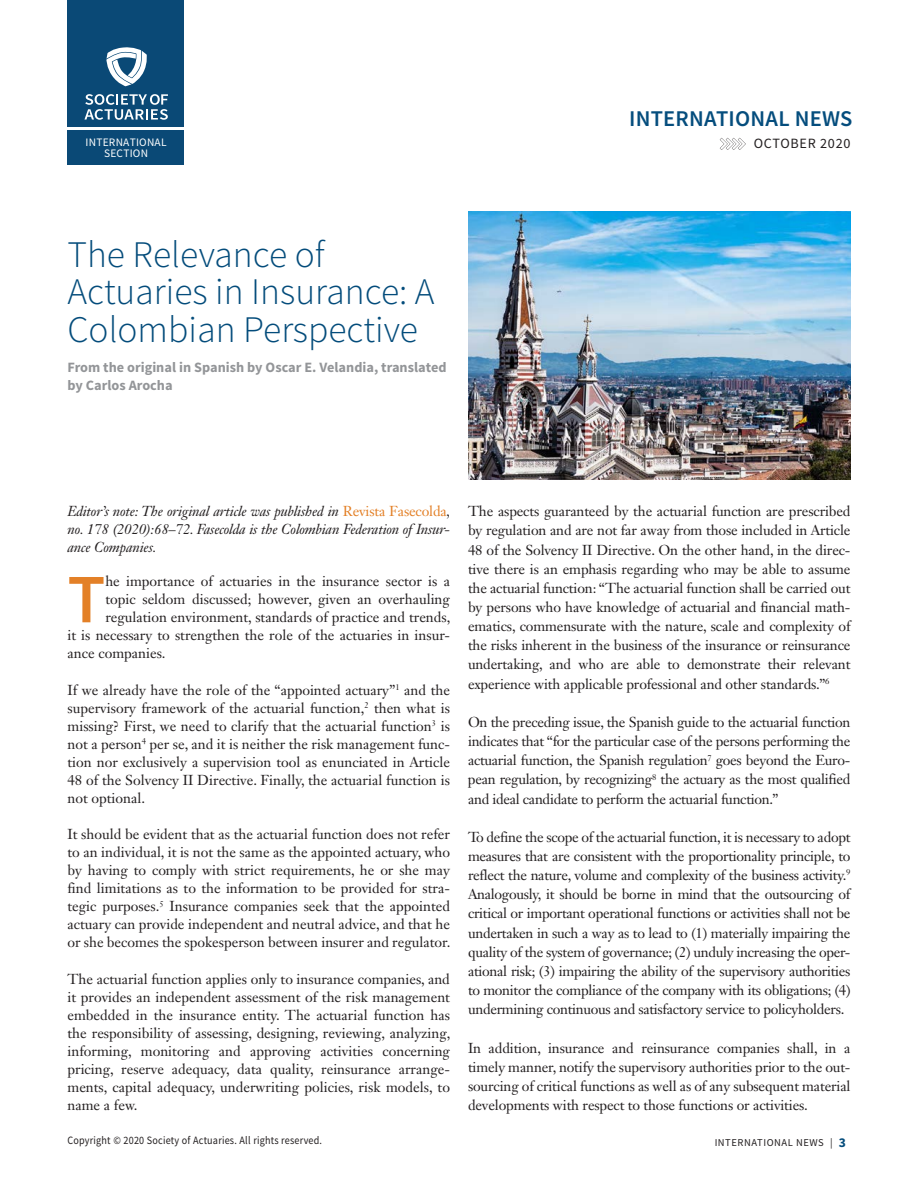
<style>
.page{position:relative;width:918px;height:1188px;background:#fff}
.page>*{position:absolute;margin:0;border:0;box-sizing:border-box;transform-origin:0 0}
.Article_Body___space{font:600 69.3px "Source Sans Pro";color:#e38027}
.Article_TItle{font:300 37.5px/37.5px "Source Sans Pro";color:#044c7b}
.t1{font:600 22.5px "Source Sans Pro";letter-spacing:.01em;color:#054d7d}
.Article_Body___space-2{font:14.25px/19.2px "Janson Text LT Std";color:#231f20;text-align:justify}
.t2{font:italic 14.25px/18px "Janson Text LT Std";letter-spacing:-.01em;color:#231f20;text-align:justify}
.Article_Author_Bylin{font:700 14.25px/18px "Source Sans Pro";color:#939598}
.Folio_Right{font:14.1px "Source Sans Pro";letter-spacing:.05em;color:#231f20}
.t3{font:11.4px/10.8px "Source Sans Pro";letter-spacing:.02em;color:#fff;text-align:center}
.t4{font:11.25px "Source Sans Pro";letter-spacing:.02em;color:#231f20;scale:.9 1}
.Folio_Right-2{font:10.5px "Source Sans Pro";letter-spacing:.05em;color:#231f20}
.s1{font-style:normal;color:#e38027}
.s2{font-weight:700;font-size:13.5px;color:#044c7b}
</style>
<div class="page">
<div style="left:68px;top:0;width:116px;height:165px;background:#0a4976"></div>
<svg style="left:106px;top:47px;width:41px;height:39px"></svg>
<svg style="left:84px;top:94px;width:84px;height:26px"></svg>
<hr style="left:68px;top:128px;width:117px;height:2px;background:#fff">
<svg style="left:720px;top:138px;width:26px;height:12px"></svg>
<img style="left:468px;top:212px;width:382px;height:268px">
<p class="t1" style="left:629px;top:104px;width:225px">INTERNATIONAL NEWS</p>
<p class="t3" style="left:86px;top:137px;width:82px">INTERNATIONAL<br>SECTION</p>
<p class="Folio_Right" style="left:754px;top:134px;width:98px">OCTOBER 2020</p>
<p class="Article_TItle" style="left:68px;top:236px;width:369px">The Relevance of<br>Actuaries in Insurance: A<br>Colombian Perspective</p>
<p class="Article_Author_Bylin" style="left:68px;top:359px;width:381px">From the original in Spanish by Oscar E. Velandia, translated by Carlos Arocha</p>
<p class="t2" style="left:68px;top:502px;width:385px">Editor’s note: The original article was published in <span class="s1">Revista Fasecolda</span>, no. 178 (2020):68–72. Fasecolda is the Colombian Federation of Insur&shy;ance Companies.</p>
<p class="Article_Body___space" style="left:68px;top:556px;width:39px">T</p>
<p class="Article_Body___space-2" style="left:105px;top:572px;width:346px">he importance of actuaries in the insurance sector is a</p>
<p class="Article_Body___space-2" style="left:105px;top:590px;width:346px">topic seldom discussed; however, given an overhauling</p>
<p class="Article_Body___space-2" style="left:105px;top:608px;width:347px">regulation environment, standards of practice and trends,</p>
<p class="Article_Body___space-2" style="left:68px;top:626px;width:384px">it is necessary to strengthen the role of the actuaries in insur-</p>
<p class="Article_Body___space-2" style="left:68px;top:644px;width:100px">ance companies.</p>
<p class="Article_Body___space-2" style="left:67px;top:681px;width:384px;line-height:18px">If we already have the role of the “appointed actuary”<sup>1</sup> and the supervisory framework of the actuarial function,<sup>2</sup> then what is missing? First, we need to clarify that the actuarial function<sup>3</sup> is not a person<sup>4</sup> per se, and it is neither the risk management func&shy;tion nor exclusively a supervision tool as enunciated in Article 48 of the Solvency II Directive. Finally, the actuarial function is not optional.</p>
<p class="Article_Body___space-2" style="left:67px;top:825px;width:385px;line-height:18px">It should be evident that as the actuarial function does not refer to an individual, it is not the same as the appointed actuary, who by having to comply with strict requirements, he or she may find limitations as to the information to be provided for stra&shy;tegic purposes.<sup>5</sup> Insurance companies seek that the appointed actuary can provide independent and neutral advice, and that he or she becomes the spokesperson between insurer and regulator.</p>
<p class="Article_Body___space-2" style="left:68px;top:970px;width:385px;line-height:18px">The actuarial function applies only to insurance companies, and it provides an independent assessment of the risk management embedded in the insurance entity. The actuarial function has the responsibility of assessing, designing, reviewing, analyzing, informing, monitoring and approving activities concerning pricing, reserve adequacy, data quality, reinsurance arrange&shy;ments, capital adequacy, underwriting policies, risk models, to name a few.</p>
<p class="Article_Body___space-2" style="left:468px;top:502px;width:384px">The aspects guaranteed by the actuarial function are prescribed by regulation and are not far away from those included in Article 48 of the Solvency II Directive. On the other hand, in the direc&shy;tive there is an emphasis regarding who may be able to assume the actuarial function: “The actuarial function shall be carried out by persons who have knowledge of actuarial and financial math&shy;ematics, commensurate with the nature, scale and complexity of the risks inherent in the business of the insurance or reinsurance undertaking, and who are able to demonstrate their relevant experience with applicable professional and other standards.”<sup>6</sup></p>
<p class="Article_Body___space-2" style="left:468px;top:712px;width:384px">On the preceding issue, the Spanish guide to the actuarial function indicates that “for the particular case of the persons performing the actuarial function, the Spanish regulation<sup>7</sup> goes beyond the Euro&shy;pean regulation, by recognizing<sup>8</sup> the actuary as the most qualified and ideal candidate to perform the actuarial function.”</p>
<p class="Article_Body___space-2" style="left:468px;top:827px;width:384px">To define the scope of the actuarial function, it is necessary to adopt measures that are consistent with the proportionality principle, to reflect the nature, volume and complexity of the business activity.<sup>9<br></sup>Analogously, it should be borne in mind that the outsourcing of critical or important operational functions or activities shall not be undertaken in such a way as to lead to (1) materially impairing the quality of the system of governance; (2) unduly increasing the oper&shy;ational risk; (3) impairing the ability of the supervisory authorities to monitor the compliance of the company with its obligations; (4) undermining continuous and satisfactory service to policyholders.</p>
<p class="Article_Body___space-2" style="left:468px;top:1038px;width:384px">In addition, insurance and reinsurance companies shall, in a timely manner, notify the supervisory authorities prior to the out&shy;sourcing of critical functions as well as of any subsequent material developments with respect to those functions or activities.</p>
<p class="t4" style="left:68px;top:1133px;width:284px">Copyright © 2020 Society of Actuaries. All rights reserved.</p>
<p class="Folio_Right-2" style="left:715px;top:1136px;width:133px">INTERNATIONAL NEWS | <span class="s2">3</span></p>
</div>
